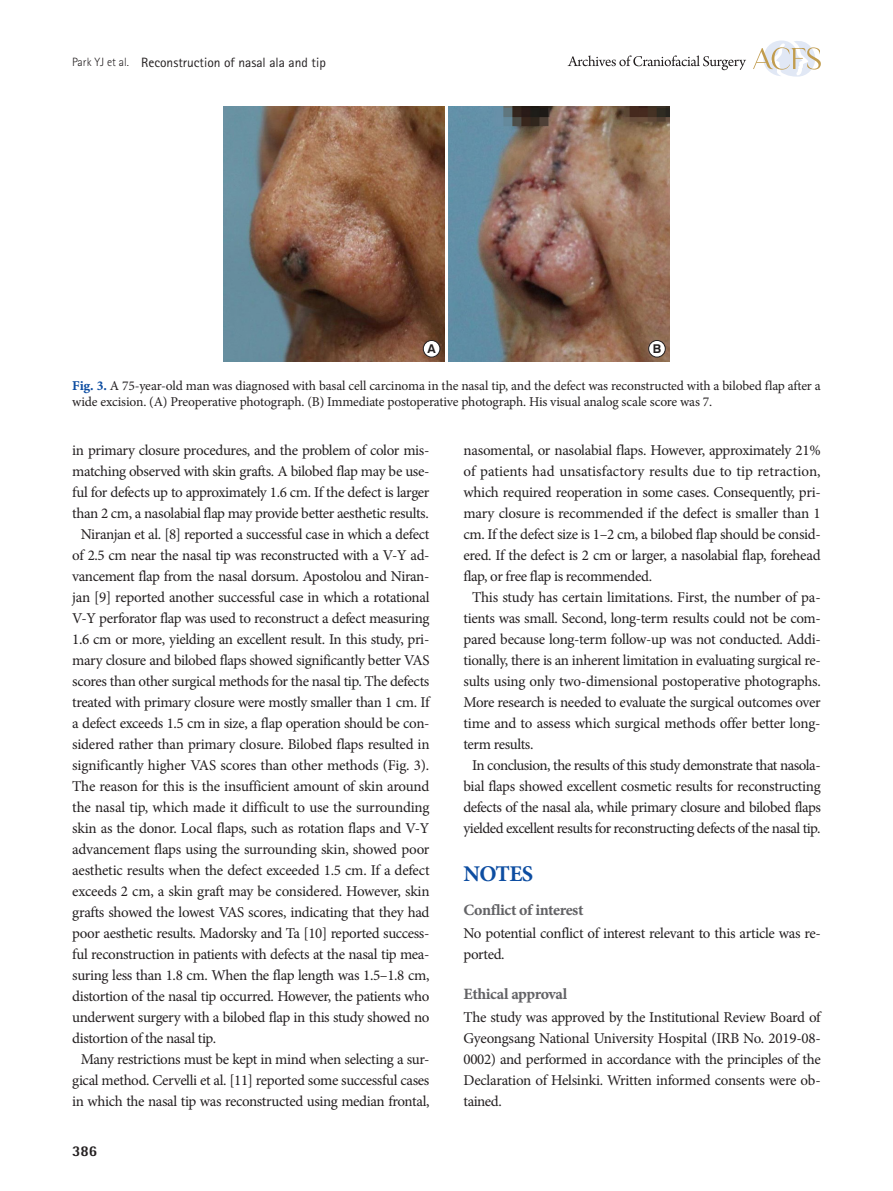
<style>
.page{position:relative;width:893px;height:1191px;background:#fff}
.page>*{position:absolute;margin:0;border:0;box-sizing:border-box;transform-origin:0 0}
.대제목{font:700 22.5px "Minion Pro";letter-spacing:-.03em;color:#0d4da1}
.중제목{font:15.75px "Minion Pro Bold Capt";letter-spacing:-.025em;color:#636366}
.본문{font:15px/21px "Minion Pro";letter-spacing:-.03em;color:#231f20;text-align:justify}
.본문_0{font:15px/21px "Minion Pro";letter-spacing:-.02em;color:#231f20}
.t1{font:800 15px "Rotis Semi Sans Std";color:#231f20}
.표그림제목{font:13.5px/16.2px "Minion Pro";letter-spacing:-.01em;color:#231f20}
.t2{font:13.5px "Rotis Sans Serif Std";color:#231f20}
.t3{font:700 12.15px "Swiss 721 BT";color:#231f20}
.s1{font-weight:300;font-size:12px}
.s2{font-family:"Minion Pro Bold Capt";color:#0d4da1}
</style>
<div class="page">
<svg style="left:753px;top:40px;width:68px;height:37px"></svg>
<svg style="left:568px;top:55px;width:178px;height:15px"></svg>
<img style="left:223px;top:106px;width:221px;height:255px">
<img style="left:449px;top:106px;width:221px;height:255px">
<div style="left:423px;top:340px;width:17px;height:17px;background:#fff;border-radius:50%"></div>
<div style="left:423px;top:340px;width:17px;height:17px;border:1px solid #231f20;border-radius:50%"></div>
<div style="left:649px;top:340px;width:16px;height:17px;background:#fff;border-radius:50%"></div>
<div style="left:648px;top:340px;width:17px;height:17px;border:1px solid #231f20;border-radius:50%"></div>
<p class="t2" style="left:72px;top:54px;width:255px"><span class="s1">Park YJ et al.</span> Reconstruction of nasal ala and tip</p>
<p class="t3" style="left:427px;top:341px;width:10px">A</p>
<p class="t3" style="left:653px;top:341px;width:10px">B</p>
<p class="표그림제목" style="left:72px;top:377px;width:750px"><span class="s2">Fig. 3.</span> A 75-year-old man was diagnosed with basal cell carcinoma in the nasal tip, and the defect was reconstructed with a bilobed flap after a wide excision. (A) Preoperative photograph. (B) Immediate postoperative photograph. His visual analog scale score was 7.</p>
<p class="본문" style="left:72px;top:439px;width:359px">in primary closure procedures, and the problem of color mis&shy;matching observed with skin grafts. A bilobed flap may be use&shy;ful for defects up to approximately 1.6 cm. If the defect is larger than 2 cm, a nasolabial flap may provide better aesthetic results.</p>
<p class="본문" style="left:72px;top:523px;width:359px;text-indent:9px">Niranjan et al. [8] reported a successful case in which a defect of 2.5 cm near the nasal tip was reconstructed with a V-Y ad&shy;vancement flap from the nasal dorsum. Apostolou and Niran&shy;jan [9] reported another successful case in which a rotational V-Y perforator flap was used to reconstruct a defect measuring 1.6 cm or more, yielding an excellent result. In this study, pri&shy;mary closure and bilobed flaps showed significantly better VAS scores than other surgical methods for the nasal tip. The defects treated with primary closure were mostly smaller than 1 cm. If a defect exceeds 1.5 cm in size, a flap operation should be con&shy;sidered rather than primary closure. Bilobed flaps resulted in significantly higher VAS scores than other methods (Fig. 3).<br>The reason for this is the insufficient amount of skin around the nasal tip, which made it difficult to use the surrounding skin as the donor. Local flaps, such as rotation flaps and V-Y advancement flaps using the surrounding skin, showed poor aesthetic results when the defect exceeded 1.5 cm. If a defect exceeds 2 cm, a skin graft may be considered. However, skin grafts showed the lowest VAS scores, indicating that they had poor aesthetic results. Madorsky and Ta [10] reported success&shy;ful reconstruction in patients with defects at the nasal tip mea&shy;suring less than 1.8 cm. When the flap length was 1.5–1.8 cm, distortion of the nasal tip occurred. However, the patients who underwent surgery with a bilobed flap in this study showed no distortion of the nasal tip.</p>
<p class="본문" style="left:72px;top:1048px;width:359px;text-align:center">Many restrictions must be kept in mind when selecting a sur&shy;gical method. Cervelli et al. [11] reported some successful cases in which the nasal tip was reconstructed using median frontal,</p>
<p class="t1" style="left:72px;top:1141px;width:27px">386</p>
<p class="본문" style="left:463px;top:439px;width:359px">nasomental, or nasolabial flaps. However, approximately 21% of patients had unsatisfactory results due to tip retraction, which required reoperation in some cases. Consequently, pri&shy;mary closure is recommended if the defect is smaller than 1 cm. If the defect size is 1–2 cm, a bilobed flap should be consid&shy;ered. If the defect is 2 cm or larger, a nasolabial flap, forehead flap, or free flap is recommended.</p>
<p class="본문" style="left:463px;top:586px;width:359px;text-indent:9px">This study has certain limitations. First, the number of pa&shy;tients was small. Second, long-term results could not be com&shy;pared because long-term follow-up was not conducted. Addi&shy;tionally, there is an inherent limitation in evaluating surgical re&shy;sults using only two-dimensional postoperative photographs.<br>More research is needed to evaluate the surgical outcomes over time and to assess which surgical methods offer better long&shy;term results.</p>
<p class="본문" style="left:463px;top:754px;width:359px;text-align:center">In conclusion, the results of this study demonstrate that nasola&shy;bial flaps showed excellent cosmetic results for reconstructing defects of the nasal ala, while primary closure and bilobed flaps yielded excellent results for reconstructing defects of the nasal tip.</p>
<p class="대제목" style="left:463px;top:858px;width:71px">NOTES</p>
<p class="중제목" style="left:463px;top:899px;width:121px">Conflict of interest</p>
<p class="본문_0" style="left:463px;top:922px;width:359px">No potential conflict of interest relevant to this article was re&shy;ported.</p>
<p class="중제목" style="left:463px;top:983px;width:105px">Ethical approval</p>
<p class="본문_0" style="left:463px;top:1006px;width:359px;text-align:justify">The study was approved by the Institutional Review Board of Gyeongsang National University Hospital (IRB No. 2019-08- 0002) and performed in accordance with the principles of the Declaration of Helsinki. Written informed consents were ob&shy;tained.</p>
</div>
